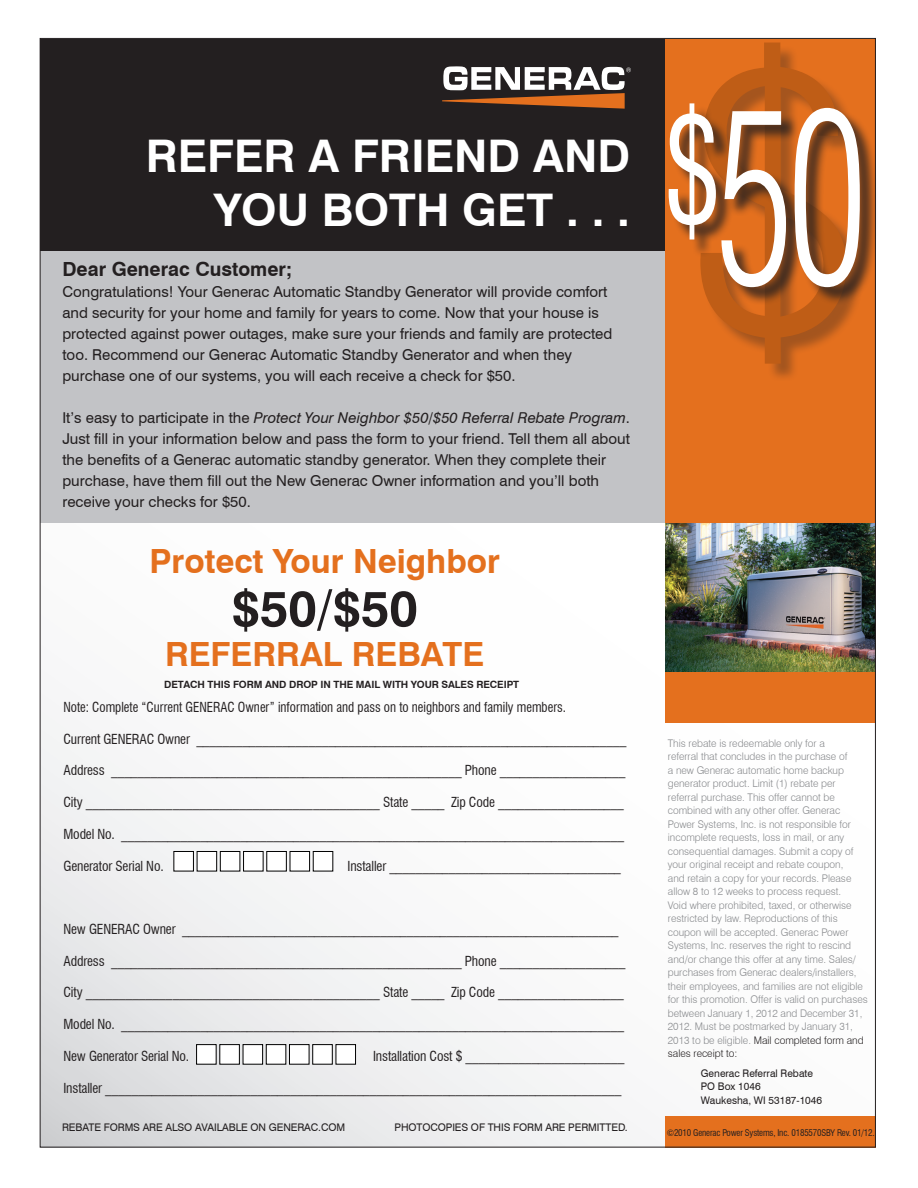
<style>
.page{position:relative;width:918px;height:1188px;background:#fff}
.page>*{position:absolute;margin:0;border:0;box-sizing:border-box;transform-origin:0 0}
.t1{font:300 condensed 370.5px "Swiss 721 BT";color:#bf5d16}
.t2{font:300 condensed 234.9px "Swiss 721 BT";color:#fff;scale:.75 1}
.t3{font:700 50.1px "Swiss 721 BT";color:#231f20}
.t4{font:700 45px/54px "Swiss 721 BT";color:#fff;text-align:right}
.t5{font:700 33.45px "Swiss 721 BT";color:#e4701e}
.t6{font:700 19.5px "Swiss 721 BT";color:#231f20}
.t7{font:15px/21px "Swiss 721 BT";color:#231f20}
.t8{font:condensed 13.5px "Swiss 721 BT";letter-spacing:-.01em;color:#231f20}
.t9{font:condensed 13.5px "Swiss 721 BT";letter-spacing:-.01em;color:#231f20;scale:.95 1}
.t10{font:300 10.5px/13.5px "Swiss 721 BT";color:#87898c}
.t11{font:10.5px "Swiss 721 BT";letter-spacing:-.01em;color:#231f20}
.t12{font:700 10.05px "Swiss 721 BT";letter-spacing:-.01em;color:#231f20}
.t13{font:condensed 9px "Swiss 721 BT";letter-spacing:-.02em;color:#231f20}
.s1{font-style:italic}
.s2{color:#231f20}
</style>
<div class="page">
<svg style="left:42px;top:712px;width:832px;height:434px"></svg>
<div style="left:40px;top:251px;width:625px;height:272px;background:#c2c3c6"></div>
<div style="left:40px;top:39px;width:644px;height:211px;background:#231f20"></div>
<div style="left:665px;top:39px;width:211px;height:683px;background:#e4701e"></div>
<img style="left:665px;top:524px;width:209px;height:148px">
<div style="left:174px;top:851px;width:19px;height:20px;background:#fff"></div>
<div style="left:174px;top:851px;width:20px;height:20px;border:1px solid #000"></div>
<div style="left:197px;top:851px;width:20px;height:20px;background:#fff"></div>
<div style="left:197px;top:851px;width:20px;height:20px;border:1px solid #000"></div>
<div style="left:220px;top:851px;width:20px;height:20px;background:#fff;border:1px solid #000"></div>
<div style="left:243px;top:851px;width:20px;height:20px;background:#fff;border:1px solid #000"></div>
<div style="left:267px;top:851px;width:20px;height:20px;background:#fff;border:1px solid #000"></div>
<div style="left:290px;top:851px;width:20px;height:20px;background:#fff;border:1px solid #000"></div>
<div style="left:313px;top:851px;width:20px;height:20px;background:#fff;border:1px solid #000"></div>
<div style="left:197px;top:1045px;width:19px;height:19px;background:#fff"></div>
<div style="left:196px;top:1044px;width:20px;height:20px;border:1px solid #000"></div>
<div style="left:220px;top:1045px;width:19px;height:19px;background:#fff"></div>
<div style="left:220px;top:1044px;width:20px;height:20px;border:1px solid #000"></div>
<div style="left:243px;top:1044px;width:20px;height:20px;background:#fff;border:1px solid #000"></div>
<div style="left:266px;top:1044px;width:20px;height:20px;background:#fff;border:1px solid #000"></div>
<div style="left:289px;top:1044px;width:20px;height:20px;background:#fff;border:1px solid #000"></div>
<div style="left:313px;top:1044px;width:19px;height:20px;background:#fff"></div>
<div style="left:336px;top:1045px;width:20px;height:19px;background:#fff"></div>
<div style="left:336px;top:1044px;width:20px;height:20px;border:1px solid #000"></div>
<div style="left:703px;top:45px;width:162px;height:338px;background:#231f20;opacity:.33"></div>
<div style="left:671px;top:106px;width:208px;height:200px;background:#231f20;opacity:.75"></div>
<svg style="left:442px;top:66px;width:189px;height:43px"></svg>
<div style="left:665px;top:1116px;width:211px;height:32px;background:#e4701e"></div>
<p class="t4" style="left:146px;top:129px;width:486px">REFER A FRIEND AND<br>YOU BOTH GET . . .</p>
<p class="t6" style="left:62px;top:257px;width:231px">Dear Generac Customer;</p>
<p class="t7" style="left:62px;top:281px;width:551px">Congratulations! Your Generac Automatic Standby Generator will provide comfort and security for your home and family for years to come. Now that your house is protected against power outages, make sure your friends and family are protected too. Recommend our Generac Automatic Standby Generator and when they purchase one of our systems, you will each receive a check for $50.</p>
<p class="t7" style="left:62px;top:407px;width:569px">It’s easy to participate in the <span class="s1">Protect Your Neighbor $50/$50 Referral Rebate Program</span>.<br>Just fill in your information below and pass the form to your friend. Tell them all about the benefits of a Generac automatic standby generator. When they complete their purchase, have them fill out the New Generac Owner information and you’ll both receive your checks for $50.</p>
<p class="t5" style="left:149px;top:541px;width:352px">Protect Your Neighbor</p>
<p class="t3" style="left:232px;top:578px;width:188px">$50/$50</p>
<p class="t5" style="left:165px;top:634px;width:321px">REFERRAL REBATE</p>
<p class="t12" style="left:164px;top:678px;width:356px">DETACH THIS FORM AND DROP IN THE MAIL WITH YOUR SALES RECEIPT</p>
<p class="t9" style="left:63px;top:699px;width:531px">Note: Complete “Current GENERAC Owner” information and pass on to neighbors and family members.</p>
<p class="t8" style="left:63px;top:731px;width:565px">Current GENERAC Owner _________________________________________________________________</p>
<p class="t8" style="left:63px;top:762px;width:564px">Address _____________________________________________________ Phone ___________________</p>
<p class="t8" style="left:63px;top:794px;width:562px">City ____________________________________________ State _____ Zip Code ___________________</p>
<p class="t8" style="left:63px;top:826px;width:562px">Model No. ____________________________________________________________________________</p>
<p class="t8" style="left:63px;top:858px;width:102px">Generator Serial No.</p>
<p class="t8" style="left:348px;top:858px;width:275px">Installer ___________________________________</p>
<p class="t8" style="left:63px;top:921px;width:557px">New GENERAC Owner __________________________________________________________________</p>
<p class="t8" style="left:63px;top:953px;width:564px">Address _____________________________________________________ Phone ___________________</p>
<p class="t8" style="left:63px;top:984px;width:562px">City ____________________________________________ State _____ Zip Code ___________________</p>
<p class="t8" style="left:63px;top:1016px;width:562px">Model No. ____________________________________________________________________________</p>
<p class="t8" style="left:63px;top:1048px;width:127px">New Generator Serial No.</p>
<p class="t8" style="left:373px;top:1048px;width:253px">Installation Cost $ ________________________</p>
<p class="t8" style="left:63px;top:1080px;width:559px">Installer ______________________________________________________________________________</p>
<p class="t11" style="left:62px;top:1121px;width:285px">REBATE FORMS ARE ALSO AVAILABLE ON GENERAC.COM</p>
<p class="t11" style="left:395px;top:1121px;width:235px">PHOTOCOPIES OF THIS FORM ARE PERMITTED.</p>
<p class="t1" style="left:687px;top:-18px;width:175px">$</p>
<p class="t2" style="left:664px;top:57px;width:273px"><sup>$</sup>50</p>
<p class="t10" style="left:668px;top:736px;width:201px">This rebate is redeemable only for a<br>referral that concludes in the purchase of<br>a new Generac automatic home backup generator product. Limit (1) rebate per referral purchase. This offer cannot be combined with any other offer. Generac Power Systems, Inc. is not responsible for incomplete requests, loss in mail, or any consequential damages. Submit a copy of your original receipt and rebate coupon,<br>and retain a copy for your records. Please allow 8 to 12 weeks to process request.<br>Void where prohibited, taxed, or otherwise restricted by law. Reproductions of this coupon will be accepted. Generac Power Systems, Inc. reserves the right to rescind and/or change this offer at any time. Sales/ purchases from Generac dealers/installers, their employees, and families are not eligible for this promotion. Offer is valid on purchases between January 1, 2012 and December 31, 2012. Must be postmarked by January 31, 2013 to be eligible. <span class="s2">Mail completed form and sales receipt to:</span></p>
<p class="t11" style="left:701px;top:1066px;width:114px">Generac Referral Rebate</p>
<p class="t11" style="left:701px;top:1080px;width:61px">PO Box 1046</p>
<p class="t11" style="left:701px;top:1093px;width:123px">Waukesha, WI 53187-1046</p>
<p class="t13" style="left:667px;top:1127px;width:209px">©2010 Generac Power Systems, Inc. 0185570SBY Rev. 01/12.</p>
</div>
